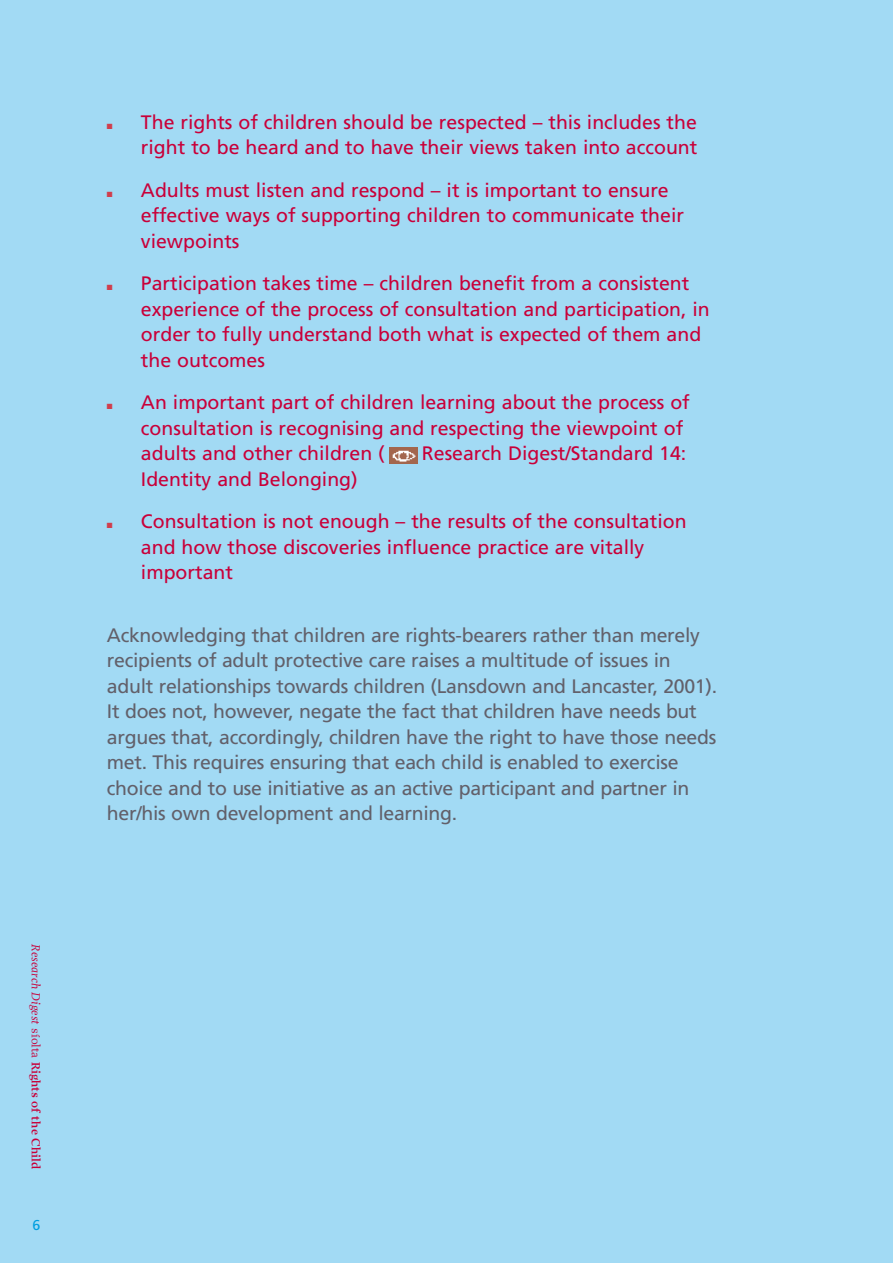
<style>
.page{position:relative;width:893px;height:1263px;background:#a2daf4}
.page>*{position:absolute;margin:0;border:0;box-sizing:border-box;transform-origin:0 0}
.t1{font:19.5px/25.5px "Frutiger";color:#c90039}
.t2{font:19.5px/25.5px "Frutiger";letter-spacing:-.015em;color:#62606a}
.t3{font:600 12px "Prensa";color:#c90039}
.s1{font-weight:400;font-style:italic}
.s2{font-weight:400}
.s3{color:#d03e4d}
</style>
<div class="page">
<img style="left:389px;top:447px;width:28px;height:16px">
<p class="t3" style="left:43px;top:944px;width:226px;rotate:90deg"><span class="s1">Research Digest</span> <span class="s2">síolta</span> Rights of the Child</p>
<p class="t1" style="left:107px;top:109px;width:592px;text-align:right"><span class="s3">■</span> The rights of children should be respected – this includes the right to be heard and to have their views taken into account</p>
<p class="t1" style="left:141px;top:177px;width:545px;text-indent:-34px"><span class="s3">■</span> Adults must listen and respond – it is important to ensure effective ways of supporting children to communicate their viewpoints</p>
<p class="t1" style="left:141px;top:270px;width:570px;text-indent:-34px"><span class="s3">■</span> Participation takes time – children benefit from a consistent experience of the process of consultation and participation, in order to fully understand both what is expected of them and the outcomes</p>
<p class="t1" style="left:141px;top:389px;width:550px;text-indent:-34px"><span class="s3">■</span> An important part of children learning about the process of consultation is recognising and respecting the viewpoint of adults and other children (</p>
<p class="t1" style="left:422px;top:440px;width:266px">Research Digest/Standard 14:</p>
<p class="t1" style="left:141px;top:466px;width:218px">Identity and Belonging)</p>
<p class="t1" style="left:141px;top:508px;width:547px;text-indent:-34px"><span class="s3">■</span> Consultation is not enough – the results of the consultation and how those discoveries influence practice are vitally important</p>
<p class="t2" style="left:107px;top:622px;width:612px">Acknowledging that children are rights-bearers rather than merely recipients of adult protective care raises a multitude of issues in adult relationships towards children (Lansdown and Lancaster, 2001).<br>It does not, however, negate the fact that children have needs but argues that, accordingly, children have the right to have those needs met. This requires ensuring that each child is enabled to exercise choice and to use initiative as an active participant and partner in her/his own development and learning.</p>
</div>
